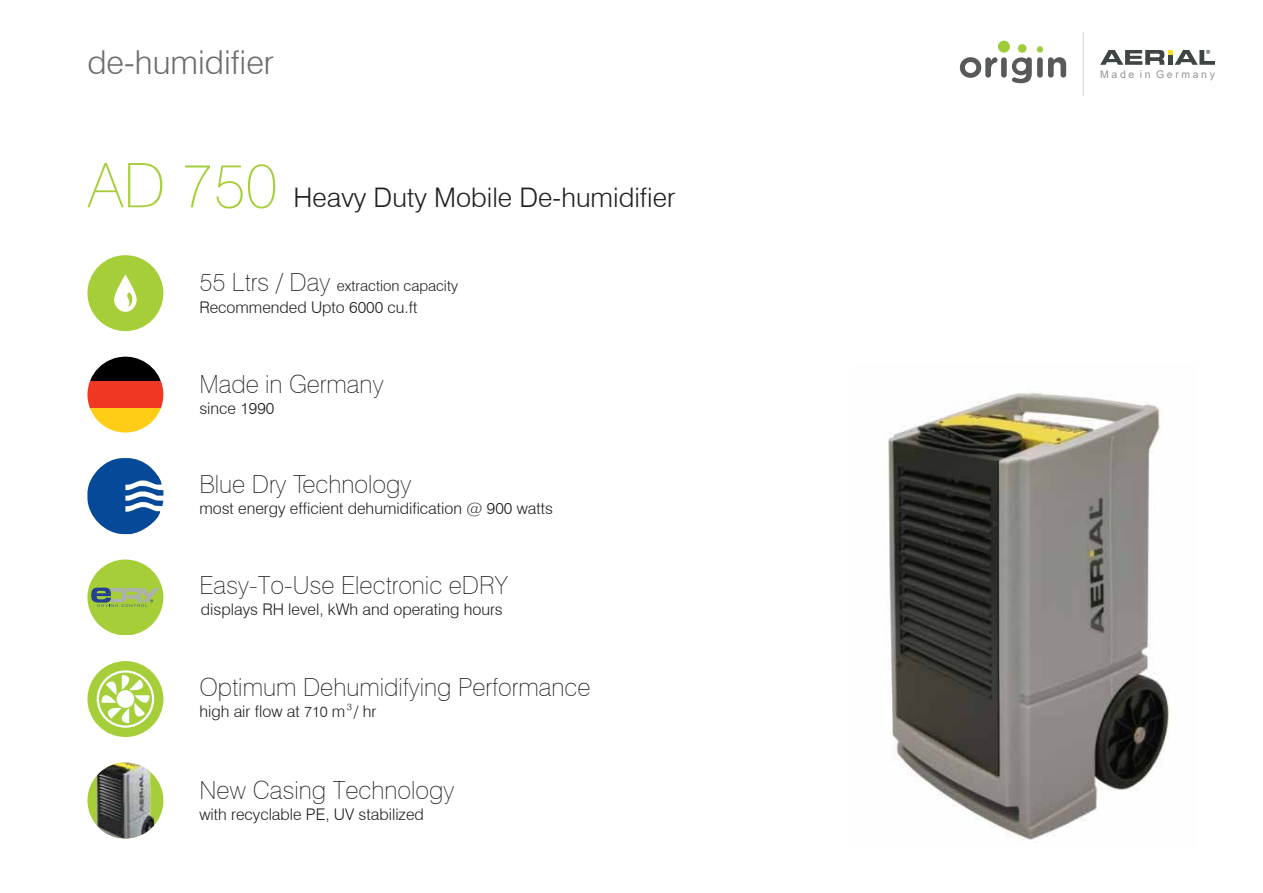
<style>
.page{position:relative;width:1263px;height:893px;background:#fff}
.page>*{position:absolute;margin:0;border:0;box-sizing:border-box;transform-origin:0 0}
.t1{font:100 61.5px "Swiss 721 BT";color:#a6ce39}
.t2{font:300 33px "Swiss 721 BT";color:#6d6e70}
.t3{font:300 27px "Swiss 721 BT";color:#231f20}
.t4{font:100 25.05px "Swiss 721 BT";color:#231f20}
.t5{font:300 16.05px "Swiss 721 BT";color:#231f20}
.t6{font:300 15px "Swiss 721 BT";color:#231f20}
.t7{font:10.5px "Arial";letter-spacing:.25em;color:#939598}
.s1{font-weight:100;font-size:25.05px}
.s2{font-size:15px}
</style>
<div class="page">
<img style="left:888px;top:392px;width:282px;height:448px">
<div style="left:87px;top:762px;width:76px;height:76px;background:#a6ce39;border-radius:50%"></div>
<img style="left:97px;top:762px;width:57px;height:76px">
<svg style="left:87px;top:458px;width:76px;height:76px"></svg>
<div style="left:87px;top:381px;width:76px;height:27px;background:#ee3824"></div>
<svg style="left:90px;top:357px;width:71px;height:24px;fill:#000"></svg>
<svg style="left:90px;top:408px;width:71px;height:25px;fill:#ffcd15"></svg>
<div style="left:87px;top:255px;width:76px;height:76px;background:#a6ce39;border-radius:50%"></div>
<svg style="left:114px;top:274px;width:23px;height:38px"></svg>
<div style="left:87px;top:661px;width:76px;height:76px;background:#a6ce39;border-radius:50%"></div>
<svg style="left:97px;top:670px;width:57px;height:58px"></svg>
<svg style="left:87px;top:559px;width:76px;height:76px"></svg>
<svg style="left:1100px;top:50px;width:115px;height:15px"></svg>
<hr style="left:1083px;top:32px;width:1px;height:64px;background:#d1d3d4">
<div style="left:998px;top:41px;width:12px;height:12px;background:#a1cc3a;border-radius:50%"></div>
<div style="left:1018px;top:44px;width:8px;height:9px;background:#a1cc3a;border-radius:50%"></div>
<div style="left:1037px;top:46px;width:6px;height:7px;background:#a1cc3a;border-radius:50%"></div>
<svg style="left:960px;top:57px;width:37px;height:21px"></svg>
<div style="left:1001px;top:57px;width:6px;height:21px;background:#58595b;border-radius:3px"></div>
<svg style="left:1012px;top:57px;width:20px;height:26px"></svg>
<div style="left:1037px;top:57px;width:6px;height:21px;background:#58595b;border-radius:3px"></div>
<svg style="left:1048px;top:57px;width:18px;height:21px"></svg>
<h2 class="t2" style="left:87px;top:42px;width:188px">de-humidifier</h2>
<h1 class="t1" style="left:88px;top:148px;width:191px">AD 750</h1>
<h3 class="t3" style="left:294px;top:181px;width:383px">Heavy Duty Mobile De-humidifier</h3>
<p class="t6" style="left:199px;top:277px;width:260px"><span class="s1">55 Ltrs / Day</span> extraction capacity</p>
<p class="t5" style="left:199px;top:297px;width:220px">Recommended Upto 6000 cu.ft</p>
<h3 class="t4" style="left:199px;top:369px;width:186px">Made in Germany</h3>
<p class="t5" style="left:199px;top:399px;width:77px">since 1990</p>
<h3 class="t4" style="left:199px;top:469px;width:213px">Blue Dry Technology</h3>
<p class="t5" style="left:199px;top:499px;width:355px">most energy efficient dehumidification @ 900 watts</p>
<h3 class="t4" style="left:199px;top:570px;width:310px">Easy-To-Use Electronic eDRY</h3>
<p class="t5" style="left:201px;top:600px;width:303px">displays RH level, kWh and operating hours</p>
<h3 class="t4" style="left:199px;top:671px;width:393px">Optimum Dehumidifying Performance</h3>
<p class="t6" style="left:347px;top:700px;width:7px">³</p>
<p class="t5" style="left:199px;top:701px;width:179px">high air flow at <span class="s2">710</span> m / hr</p>
<h3 class="t4" style="left:199px;top:775px;width:256px">New Casing Technology</h3>
<p class="t5" style="left:199px;top:805px;width:226px">with recyclable PE, UV stabilized</p>
<p class="t7" style="left:1100px;top:68px;width:116px">Made in Germany</p>
</div>
